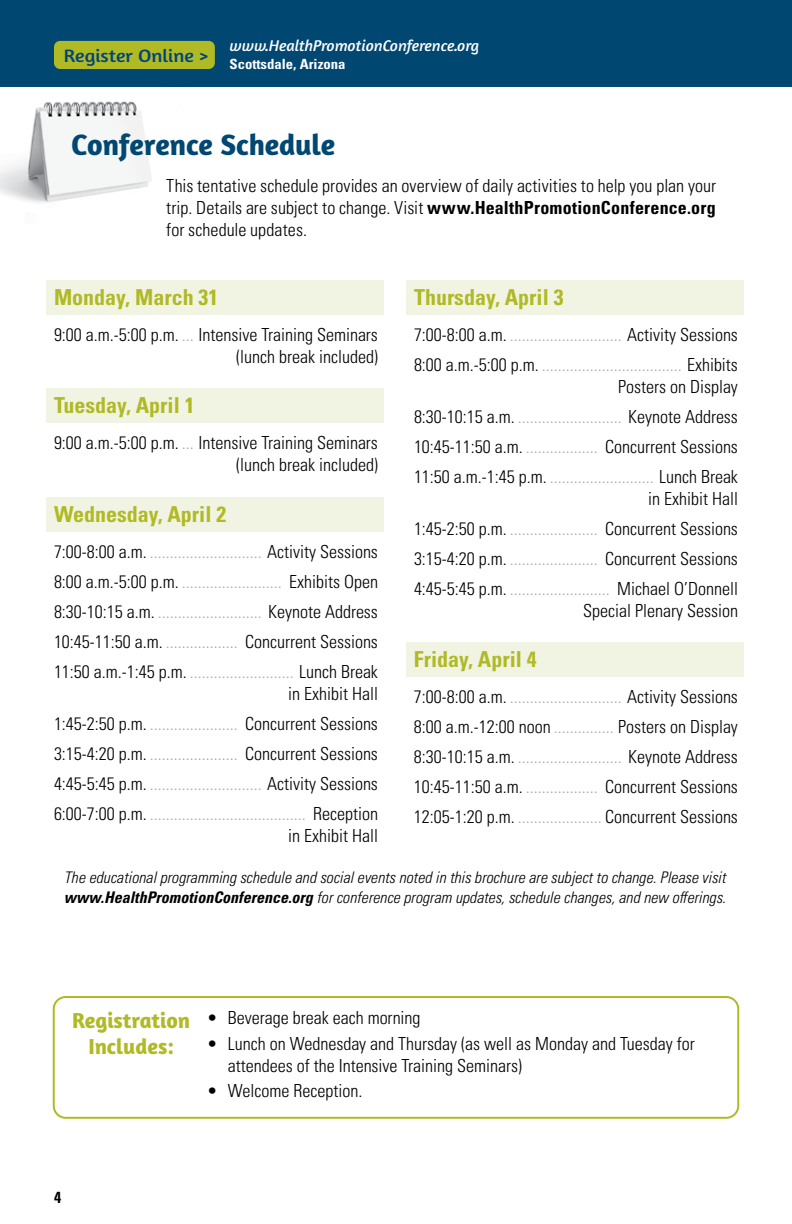
<style>
.page{position:relative;width:792px;height:1224px;background:#fff}
.page>*{position:absolute;margin:0;border:0;box-sizing:border-box;transform-origin:0 0}
.t1{font:700 30px "Amaranth";letter-spacing:-.005em;color:#004772}
.t2{font:700 condensed 22px "Univers LT Pro";color:#b0ba25}
.t3{font:700 22px/26.4px "Amaranth";color:#b0ba25;text-align:center}
.t4{font:18.2px "Amaranth";color:#00447c;scale:1.1 1}
.t5{font:300 condensed 18px/22px "Univers LT Pro";color:#000;text-align:right}
.t6{font:italic 300 condensed 16px/20px "Univers LT Pro";color:#000}
.t7{font:italic 16px "Amaranth";color:#fff}
.t8{font:700 condensed 16px "Univers LT Pro";color:#000}
.t9{font:700 condensed 14px "Univers LT Pro";color:#fff;scale:1.05 1}
.s1{font-weight:700}
</style>
<div class="page">
<div style="left:0;top:0;width:792px;height:86px;background:#004772"></div>
<div style="left:54px;top:41px;width:161px;height:28px;background:#b0ba25;border-radius:6px"></div>
<img style="left:0;top:86px;width:186px;height:117px">
<div style="left:46px;top:280px;width:338px;height:35px;background:#f2f4e3"></div>
<div style="left:46px;top:388px;width:338px;height:35px;background:#f2f4e3"></div>
<div style="left:46px;top:497px;width:338px;height:35px;background:#f2f4e3"></div>
<div style="left:406px;top:280px;width:338px;height:35px;background:#f2f4e3"></div>
<div style="left:406px;top:642px;width:338px;height:35px;background:#f2f4e3"></div>
<div style="left:53px;top:996px;width:686px;height:123px;border:2px solid #b0ba25;border-radius:12px"></div>
<p class="t4" style="left:64px;top:45px;width:133px">Register Online &gt;</p>
<p class="t7" style="left:230px;top:36px;width:251px">www.HealthPromotionConference.org</p>
<p class="t9" style="left:230px;top:55px;width:112px">Scottsdale, Arizona</p>
<h1 class="t1" style="left:71px;top:126px;width:266px">Conference Schedule</h1>
<p class="t5" style="left:166px;top:174px;width:552px;text-align:justify">This tentative schedule provides an overview of daily activities to help you plan your trip. Details are subject to change. Visit <span class="s1">www.HealthPromotionConference.org </span>for schedule updates.</p>
<p class="t2" style="left:54px;top:284px;width:166px">Monday, March 31</p>
<p class="t5" style="left:54px;top:323px;width:326px">9:00 a.m.-5:00 p.m. Intensive Training Seminars (lunch break included)</p>
<p class="t2" style="left:54px;top:392px;width:142px">Tuesday, April 1</p>
<p class="t5" style="left:54px;top:431px;width:326px">9:00 a.m.-5:00 p.m. Intensive Training Seminars (lunch break included)</p>
<p class="t2" style="left:54px;top:500px;width:174px">Wednesday, April 2</p>
<p class="t5" style="left:54px;top:539px;width:94px">7:00-8:00 a.m.</p>
<p class="t5" style="left:267px;top:539px;width:112px">Activity Sessions</p>
<p class="t5" style="left:54px;top:569px;width:126px">8:00 a.m.-5:00 p.m.</p>
<p class="t5" style="left:289px;top:569px;width:90px">Exhibits Open</p>
<p class="t5" style="left:54px;top:599px;width:102px">8:30-10:15 a.m.</p>
<p class="t5" style="left:268px;top:599px;width:111px">Keynote Address</p>
<p class="t5" style="left:54px;top:629px;width:110px">10:45-11:50 a.m.</p>
<p class="t5" style="left:245px;top:629px;width:134px">Concurrent Sessions</p>
<p class="t5" style="left:54px;top:659px;width:134px">11:50 a.m.-1:45 p.m.</p>
<p class="t5" style="left:288px;top:659px;width:91px">Lunch Break in Exhibit Hall</p>
<p class="t5" style="left:54px;top:711px;width:94px">1:45-2:50 p.m.</p>
<p class="t5" style="left:245px;top:711px;width:134px">Concurrent Sessions</p>
<p class="t5" style="left:54px;top:741px;width:94px">3:15-4:20 p.m.</p>
<p class="t5" style="left:245px;top:741px;width:134px">Concurrent Sessions</p>
<p class="t5" style="left:54px;top:771px;width:94px">4:45-5:45 p.m.</p>
<p class="t5" style="left:267px;top:771px;width:112px">Activity Sessions</p>
<p class="t5" style="left:54px;top:801px;width:94px">6:00-7:00 p.m.</p>
<p class="t5" style="left:288px;top:801px;width:91px">Reception<br>in Exhibit Hall</p>
<p class="t2" style="left:414px;top:284px;width:151px">Thursday, April 3</p>
<p class="t5" style="left:414px;top:323px;width:94px">7:00-8:00 a.m.</p>
<p class="t5" style="left:627px;top:323px;width:112px">Activity Sessions</p>
<p class="t5" style="left:414px;top:353px;width:126px">8:00 a.m.-5:00 p.m.</p>
<p class="t5" style="left:618px;top:353px;width:121px">Exhibits<br>Posters on Display</p>
<p class="t5" style="left:414px;top:405px;width:102px">8:30-10:15 a.m.</p>
<p class="t5" style="left:628px;top:405px;width:111px">Keynote Address</p>
<p class="t5" style="left:414px;top:435px;width:110px">10:45-11:50 a.m.</p>
<p class="t5" style="left:605px;top:435px;width:134px">Concurrent Sessions</p>
<p class="t5" style="left:414px;top:465px;width:134px">11:50 a.m.-1:45 p.m.</p>
<p class="t5" style="left:648px;top:465px;width:91px">Lunch Break in Exhibit Hall</p>
<p class="t5" style="left:414px;top:517px;width:94px">1:45-2:50 p.m.</p>
<p class="t5" style="left:605px;top:517px;width:134px">Concurrent Sessions</p>
<p class="t5" style="left:414px;top:547px;width:94px">3:15-4:20 p.m.</p>
<p class="t5" style="left:605px;top:547px;width:134px">Concurrent Sessions</p>
<p class="t5" style="left:414px;top:577px;width:94px">4:45-5:45 p.m.</p>
<p class="t5" style="left:583px;top:577px;width:156px">Michael O’Donnell<br>Special Plenary Session</p>
<p class="t2" style="left:414px;top:646px;width:124px">Friday, April 4</p>
<p class="t5" style="left:414px;top:685px;width:94px">7:00-8:00 a.m.</p>
<p class="t5" style="left:627px;top:685px;width:112px">Activity Sessions</p>
<p class="t5" style="left:414px;top:715px;width:138px">8:00 a.m.-12:00 noon</p>
<p class="t5" style="left:618px;top:715px;width:121px">Posters on Display</p>
<p class="t5" style="left:414px;top:745px;width:102px">8:30-10:15 a.m.</p>
<p class="t5" style="left:628px;top:745px;width:111px">Keynote Address</p>
<p class="t5" style="left:414px;top:775px;width:110px">10:45-11:50 a.m.</p>
<p class="t5" style="left:605px;top:775px;width:134px">Concurrent Sessions</p>
<p class="t5" style="left:414px;top:805px;width:102px">12:05-1:20 p.m.</p>
<p class="t5" style="left:605px;top:805px;width:134px">Concurrent Sessions</p>
<p class="t6" style="left:64px;top:867px;width:664px">The educational programming schedule and social events noted in this brochure are subject to change. Please visit <span class="s1">www.HealthPromotionConference.org</span> for conference program updates, schedule changes, and new offerings.</p>
<p class="t3" style="left:72px;top:1007px;width:119px">Registration<br>Includes:</p>
<p class="t5" style="left:208px;top:1006px;width:214px">• Beverage break each morning</p>
<p class="t5" style="left:228px;top:1032px;width:469px;text-align:left;text-indent:-20px">• Lunch on Wednesday and Thursday (as well as Monday and Tuesday for attendees of the Intensive Training Seminars)</p>
<p class="t5" style="left:208px;top:1079px;width:156px">• Welcome Reception.</p>
<p class="t8" style="left:54px;top:1187px;width:9px">4</p>
</div>
